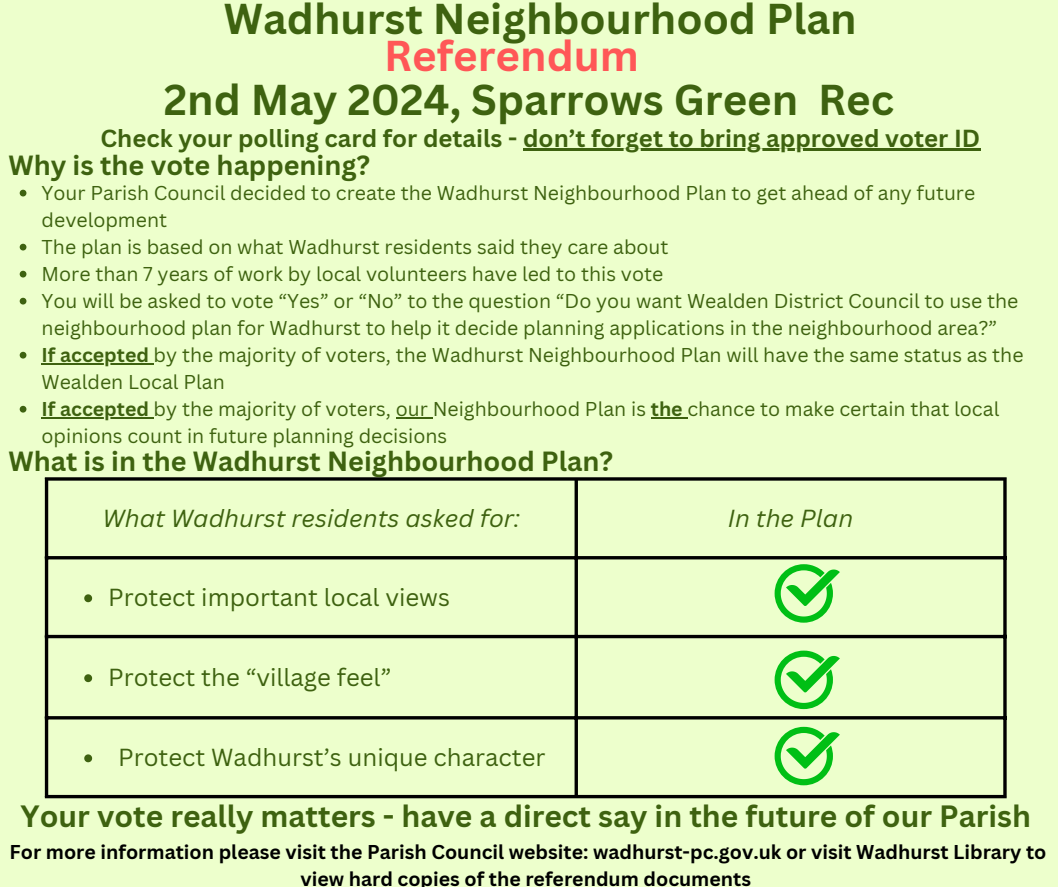
<style>
.page{position:relative;width:1058px;height:887px;background:#fff}
.page>*{position:absolute;margin:0;border:0;box-sizing:border-box;transform-origin:0 0}
.t1{font:700 42px "Canva Sans";color:#3e6210}
.t2{font:700 42px "Canva Sans";color:#ff5757}
.t3{font:700 30px "Canva Sans";color:#3e6210}
.t4{font:700 27px "Canva Sans";color:#3e6210}
.t5{font:24px "Canva Sans";color:#3e6210}
.t6{font:700 24px "Canva Sans";color:#3e6210}
.t7{font:italic 24px "Canva Sans";color:#3e6210}
.t8{font:19.5px/27px "Canva Sans";color:#3e6210}
.t9{font:700 19.5px/27px "Canva Sans";color:#000;text-align:center}
.s1{font-weight:700}
</style>
<div class="page">
<div style="left:0;top:0;width:1058px;height:886px;background:#edffcc"></div>
<svg style="left:84px;top:594px;width:8px;height:8px"></svg>
<svg style="left:84px;top:674px;width:8px;height:8px"></svg>
<svg style="left:84px;top:754px;width:8px;height:8px"></svg>
<hr style="left:45px;top:480px;width:3px;height:314px;background:#000">
<svg style="left:574px;top:480px;width:4px;height:314px"></svg>
<hr style="left:1003px;top:480px;width:3px;height:314px;background:#000">
<hr style="left:45px;top:477px;width:961px;height:3px;background:#000">
<hr style="left:45px;top:556px;width:961px;height:3px;background:#000">
<hr style="left:45px;top:635px;width:961px;height:3px;background:#000">
<hr style="left:45px;top:716px;width:961px;height:3px;background:#000">
<svg style="left:45px;top:794px;width:961px;height:4px;background:#353a2e"></svg>
<svg style="left:774px;top:650px;width:65px;height:59px"></svg>
<hr style="left:523px;top:149px;width:457px;height:2px;background:#3e6210">
<svg style="left:20px;top:190px;width:6px;height:6px"></svg>
<svg style="left:20px;top:244px;width:6px;height:6px"></svg>
<svg style="left:20px;top:271px;width:6px;height:6px"></svg>
<svg style="left:20px;top:298px;width:6px;height:6px"></svg>
<svg style="left:20px;top:352px;width:6px;height:6px"></svg>
<hr style="left:42px;top:363px;width:112px;height:1px;background:#3e6210">
<svg style="left:20px;top:406px;width:6px;height:6px"></svg>
<hr style="left:42px;top:417px;width:112px;height:1px;background:#3e6210">
<hr style="left:396px;top:417px;width:37px;height:1px;background:#3e6210">
<hr style="left:651px;top:417px;width:36px;height:1px;background:#3e6210">
<svg style="left:774px;top:564px;width:65px;height:58px"></svg>
<svg style="left:774px;top:726px;width:65px;height:59px"></svg>
<p class="t1" style="left:224px;top:-11px;width:634px">Wadhurst Neighbourhood Plan</p>
<p class="t2" style="left:384px;top:26px;width:256px">Referendum</p>
<p class="t1" style="left:164px;top:70px;width:732px">2nd May 2024, Sparrows Green Rec</p>
<p class="t6" style="left:100px;top:121px;width:881px">Check your polling card for details - don’t forget to bring approved voter ID</p>
<p class="t4" style="left:8px;top:146px;width:363px">Why is the vote happening?</p>
<h2 class="t8" style="left:42px;top:179px;width:935px">Your Parish Council decided to create the Wadhurst Neighbourhood Plan to get ahead of any future development</h2>
<p class="t8" style="left:42px;top:233px;width:628px">The plan is based on what Wadhurst residents said they care about</p>
<p class="t8" style="left:42px;top:260px;width:623px">More than 7 years of work by local volunteers have led to this vote</p>
<p class="t8" style="left:42px;top:287px;width:978px">You will be asked to vote “Yes” or “No” to the question “Do you want Wealden District Council to use the neighbourhood plan for Wadhurst to help it decide planning applications in the neighbourhood area?”</p>
<p class="t8" style="left:42px;top:341px;width:983px"><span class="s1">If accepted</span> by the majority of voters, the Wadhurst Neighbourhood Plan will have the same status as the<br>Wealden Local Plan</p>
<p class="t8" style="left:42px;top:395px;width:959px"><span class="s1">If accepted</span> by the majority of voters, our Neighbourhood Plan is <span class="s1">the</span> chance to make certain that local opinions count in future planning decisions</p>
<p class="t4" style="left:8px;top:442px;width:606px">What is in the Wadhurst Neighbourhood Plan?</p>
<h1 class="t7" style="left:102px;top:501px;width:419px">What Wadhurst residents asked for:</h1>
<h1 class="t7" style="left:728px;top:501px;width:127px">In the Plan</h1>
<h1 class="t5" style="left:108px;top:580px;width:343px">Protect important local views</h1>
<h3 class="t5" style="left:108px;top:660px;width:285px">Protect the “village feel”</h3>
<h2 class="t5" style="left:118px;top:740px;width:429px">Protect Wadhurst’s unique character</h2>
<p class="t3" style="left:21px;top:794px;width:1011px">Your vote really matters - have a direct say in the future of our Parish</p>
<p class="t9" style="left:10px;top:837px;width:1038px">For more information please visit the Parish Council website: wadhurst-pc.gov.uk or visit Wadhurst Library to view hard copies of the referendum documents</p>
</div>
